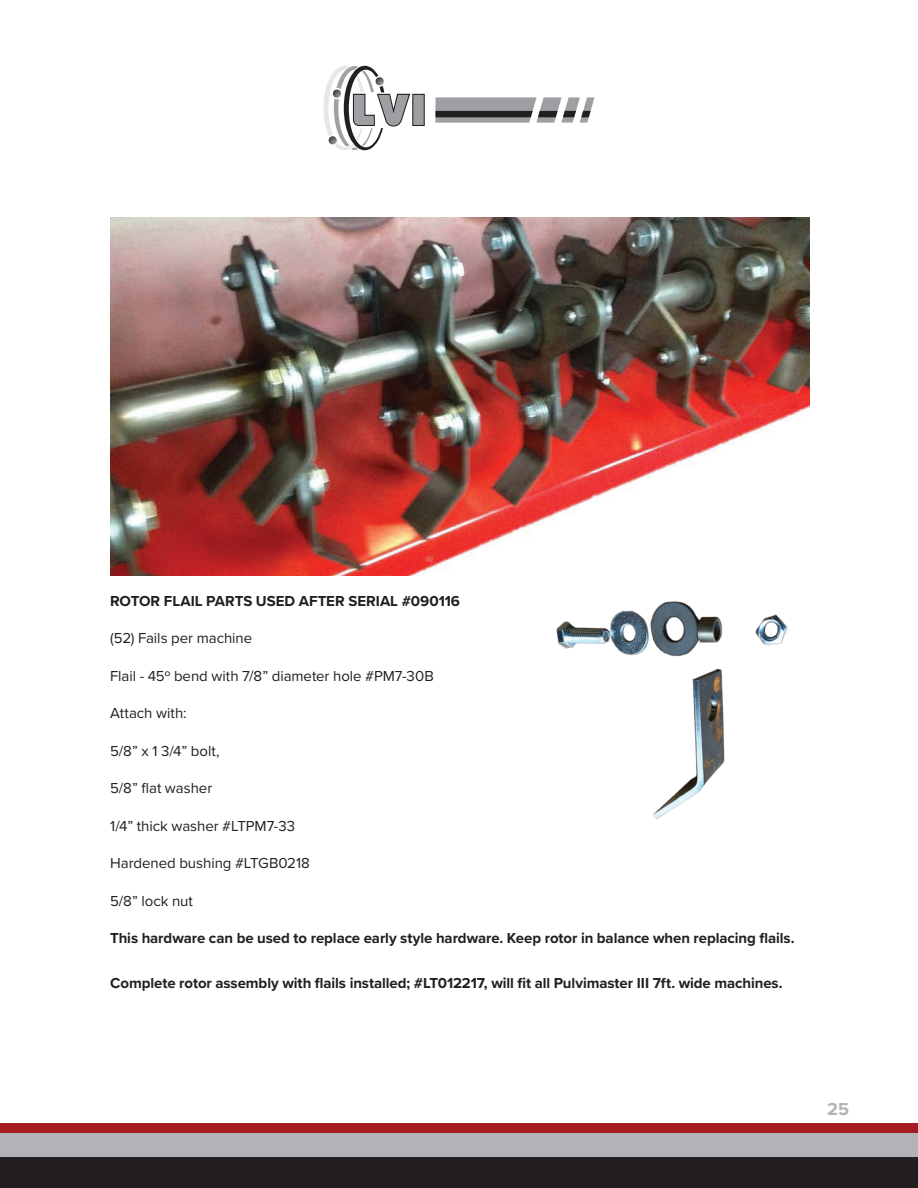
<style>
.page{position:relative;width:918px;height:1188px;background:#fff}
.page>*{position:absolute;margin:0;border:0;box-sizing:border-box;transform-origin:0 0}
.t1{font:700 18px "Proxima Nova";color:#b2b3b7}
.t2{font:700 15px "Proxima Nova";letter-spacing:-.005em;color:#231f20}
.t3{font:15px "Proxima Nova";letter-spacing:-.005em;color:#231f20}
</style>
<div class="page">
<div style="left:0;top:1123px;width:918px;height:65px;background:#a31d20"></div>
<div style="left:0;top:1134px;width:918px;height:54px;background:#b2b3b7"></div>
<div style="left:0;top:1157px;width:918px;height:31px;background:#231f20"></div>
<svg style="left:435px;top:97px;width:160px;height:26px;background:#969698"></svg>
<svg style="left:323px;top:66px;width:102px;height:84px"></svg>
<img style="left:110px;top:217px;width:700px;height:359px">
<img style="left:543px;top:567px;width:264px;height:253px">
<p class="t2" style="left:110px;top:590px;width:351px">ROTOR FLAIL PARTS USED AFTER SERIAL #090116</p>
<p class="t3" style="left:110px;top:627px;width:144px">(52) Fails per machine</p>
<p class="t3" style="left:110px;top:665px;width:325px">Flail - 45º bend with 7/8” diameter hole #PM7-30B</p>
<p class="t3" style="left:110px;top:702px;width:78px">Attach with:</p>
<p class="t3" style="left:110px;top:740px;width:111px">5/8” x 1 3/4” bolt,</p>
<p class="t3" style="left:110px;top:777px;width:104px">5/8” flat washer</p>
<p class="t3" style="left:110px;top:815px;width:186px">1/4” thick washer #LTPM7-33</p>
<p class="t3" style="left:110px;top:852px;width:201px">Hardened bushing #LTGB0218</p>
<p class="t3" style="left:110px;top:890px;width:84px">5/8” lock nut</p>
<p class="t2" style="left:110px;top:927px;width:686px">This hardware can be used to replace early style hardware. Keep rotor in balance when replacing flails.</p>
<p class="t2" style="left:110px;top:971px;width:674px">Complete rotor assembly with flails installed; #LT012217, will fit all Pulvimaster III 7ft. wide machines.</p>
<p class="t1" style="left:827px;top:1095px;width:23px">25</p>
</div>
